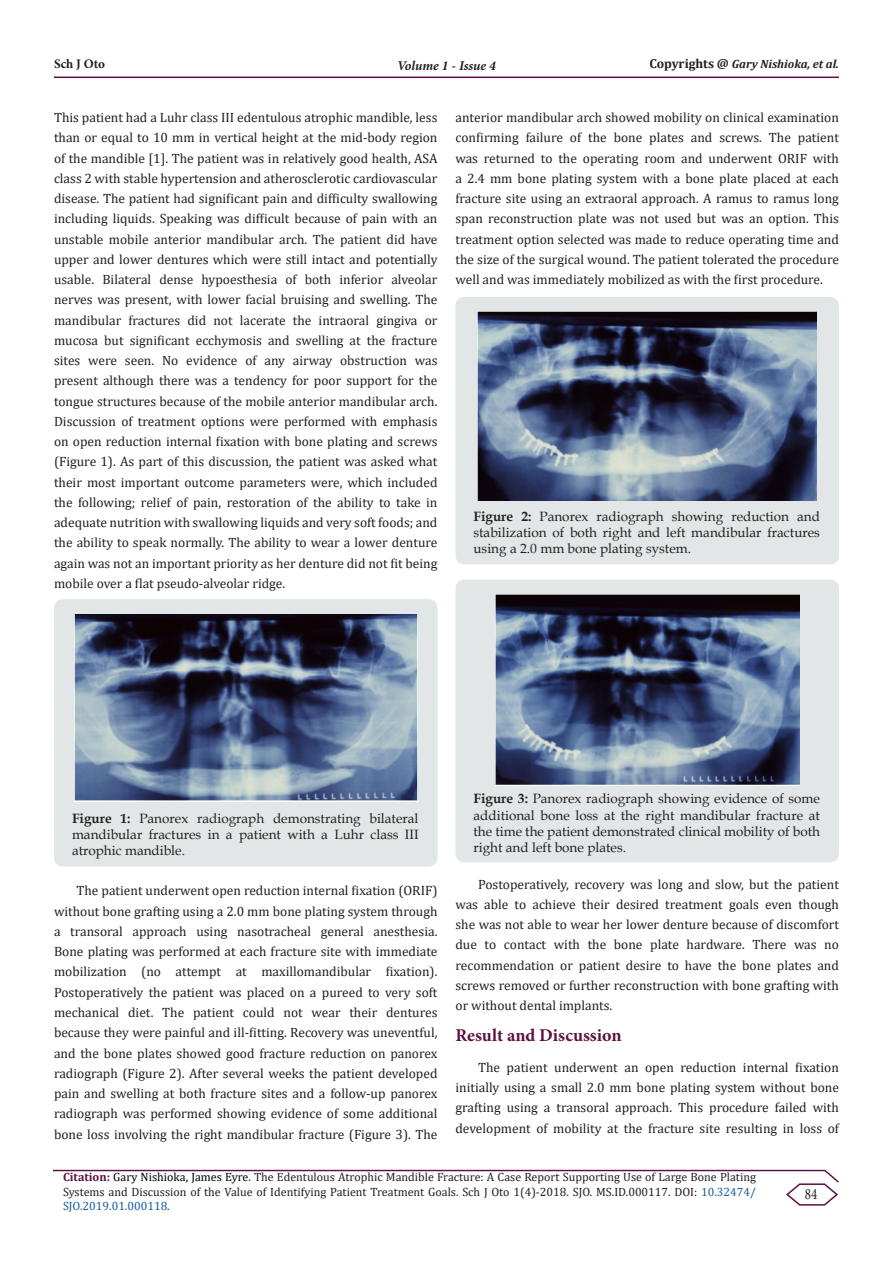
<style>
.page{position:relative;width:893px;height:1263px;background:#fff}
.page>*{position:absolute;margin:0;border:0;box-sizing:border-box;transform-origin:0 0}
.t1{font:700 18px "Minion Pro";color:#5c1043}
.t2{font:15.75px "Minion Pro";color:#231f20;scale:.83 1}
.t3{font:13.5px/20.2px "Cambria";color:#231f20;text-align:justify}
.t4{font:13.5px/16.2px "Book Antiqua";color:#231f20;text-align:justify}
.t5{font:italic 700 13.5px "Minion Pro";letter-spacing:-.005em;color:#231f20}
.t6{font:700 13.05px "Minion Pro";color:#231f20}
.t7{font:12px/14.4px "Cambria";color:#231f20;text-align:justify}
.t8{font:italic 700 12px "Cambria";color:#231f20}
.s1{font-style:normal;font-size:13.05px}
.s2{font-weight:700}
.s3{font-weight:700;color:#5c1043}
.s4{color:#000}
.s5{color:#175d9e}
</style>
<div class="page">
<hr style="left:53px;top:1170px;width:772px;height:1px;background:#5c1043">
<hr style="left:54px;top:77px;width:785px;height:1px;background:#5c1043">
<svg style="left:785px;top:1169px;width:54px;height:37px"></svg>
<div style="left:54px;top:599px;width:383px;height:268px;background:#e3e6e6;border-radius:9px"></div>
<img style="left:74px;top:615px;width:343px;height:187px">
<div style="left:455px;top:297px;width:384px;height:267px;background:#e3e6e6;border-radius:9px"></div>
<img style="left:478px;top:312px;width:339px;height:188px">
<div style="left:455px;top:580px;width:384px;height:282px;background:#e3e6e6;border-radius:9px"></div>
<img style="left:495px;top:594px;width:304px;height:191px">
<p class="t6" style="left:54px;top:55px;width:53px">Sch J Oto</p>
<p class="t5" style="left:397px;top:56px;width:100px">Volume 1 - Issue 4</p>
<p class="t8" style="left:649px;top:55px;width:191px"><span class="s1">Copyrights @</span> Gary Nishioka, et al.</p>
<p class="t3" style="left:54px;top:107px;width:385px">This patient had a Luhr class III edentulous atrophic mandible, less than or equal to 10 mm in vertical height at the mid-body region of the mandible [1]. The patient was in relatively good health, ASA class 2 with stable hypertension and atherosclerotic cardiovascular disease. The patient had significant pain and difficulty swallowing including liquids. Speaking was difficult because of pain with an unstable mobile anterior mandibular arch. The patient did have upper and lower dentures which were still intact and potentially usable. Bilateral dense hypoesthesia of both inferior alveolar nerves was present, with lower facial bruising and swelling. The mandibular fractures did not lacerate the intraoral gingiva or mucosa but significant ecchymosis and swelling at the fracture sites were seen. No evidence of any airway obstruction was present although there was a tendency for poor support for the tongue structures because of the mobile anterior mandibular arch.<br>Discussion of treatment options were performed with emphasis on open reduction internal fixation with bone plating and screws (Figure 1). As part of this discussion, the patient was asked what their most important outcome parameters were, which included the following; relief of pain, restoration of the ability to take in adequate nutrition with swallowing liquids and very soft foods; and the ability to speak normally. The ability to wear a lower denture again was not an important priority as her denture did not fit being mobile over a flat pseudo-alveolar ridge.</p>
<p class="t3" style="left:455px;top:107px;width:385px">anterior mandibular arch showed mobility on clinical examination confirming failure of the bone plates and screws. The patient was returned to the operating room and underwent ORIF with a 2.4 mm bone plating system with a bone plate placed at each fracture site using an extraoral approach. A ramus to ramus long span reconstruction plate was not used but was an option. This treatment option selected was made to reduce operating time and the size of the surgical wound. The patient tolerated the procedure well and was immediately mobilized as with the first procedure.</p>
<p class="t4" style="left:473px;top:508px;width:348px"><span class="s2">Figure 2:</span> Panorex radiograph showing reduction and stabilization of both right and left mandibular fractures using a 2.0 mm bone plating system.</p>
<p class="t4" style="left:72px;top:810px;width:348px"><span class="s2">Figure 1:</span> Panorex radiograph demonstrating bilateral mandibular fractures in a patient with a Luhr class III atrophic mandible.</p>
<p class="t3" style="left:54px;top:881px;width:385px;text-indent:22px">The patient underwent open reduction internal fixation (ORIF) without bone grafting using a 2.0 mm bone plating system through a transoral approach using nasotracheal general anesthesia.<br>Bone plating was performed at each fracture site with immediate mobilization (no attempt at maxillomandibular fixation).<br>Postoperatively the patient was placed on a pureed to very soft mechanical diet. The patient could not wear their dentures because they were painful and ill-fitting. Recovery was uneventful, and the bone plates showed good fracture reduction on panorex radiograph (Figure 2). After several weeks the patient developed pain and swelling at both fracture sites and a follow-up panorex radiograph was performed showing evidence of some additional bone loss involving the right mandibular fracture (Figure 3). The</p>
<p class="t4" style="left:473px;top:790px;width:348px"><span class="s2">Figure 3:</span> Panorex radiograph showing evidence of some additional bone loss at the right mandibular fracture at the time the patient demonstrated clinical mobility of both right and left bone plates.</p>
<p class="t3" style="left:455px;top:874px;width:385px;text-indent:22px">Postoperatively, recovery was long and slow, but the patient was able to achieve their desired treatment goals even though she was not able to wear her lower denture because of discomfort due to contact with the bone plate hardware. There was no recommendation or patient desire to have the bone plates and screws removed or further reconstruction with bone grafting with or without dental implants.</p>
<p class="t1" style="left:455px;top:1022px;width:168px">Result and Discussion</p>
<p class="t3" style="left:455px;top:1057px;width:385px;text-indent:22px">The patient underwent an open reduction internal fixation initially using a small 2.0 mm bone plating system without bone grafting using a transoral approach. This procedure failed with development of mobility at the fracture site resulting in loss of</p>
<p class="t7" style="left:63px;top:1170px;width:694px"><span class="s3">Citation:</span> <span class="s4">Gary Nishioka, James Eyre</span>. The Edentulous Atrophic Mandible Fracture: A Case Report Supporting Use of Large Bone Plating Systems and Discussion of the Value of Identifying Patient Treatment Goals. Sch J Oto 1(4)-2018. SJO. MS.ID.000117. DOI: <span class="s5">10.32474/ SJO.2019.01.000118</span>.</p>
<p class="t2" style="left:805px;top:1184px;width:17px">84</p>
</div>
